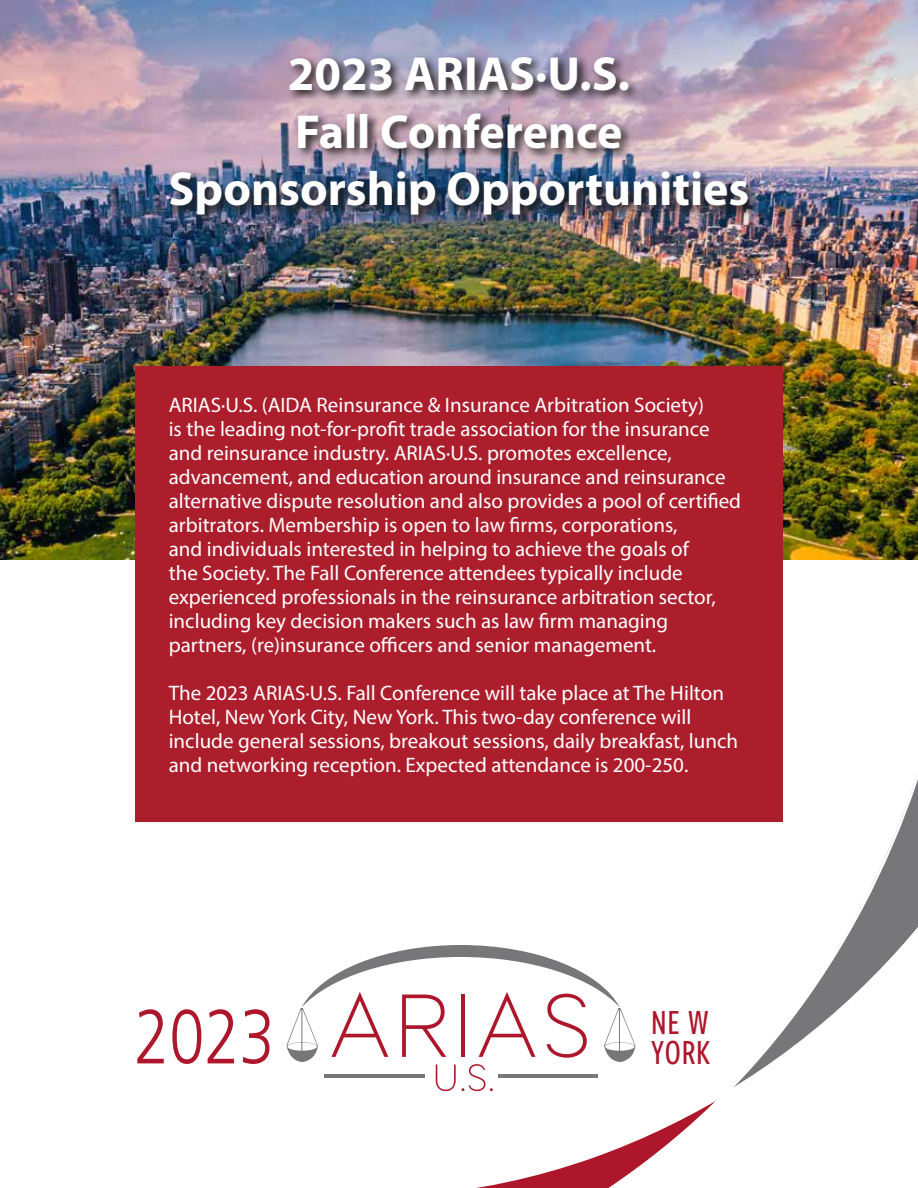
<style>
.page{position:relative;width:918px;height:1188px;background:#fff}
.page>*{position:absolute;margin:0;border:0;box-sizing:border-box;transform-origin:0 0}
.t1{font:300 76.8px "Frutiger";color:#ae172b;scale:.82 1}
.t2{font:700 48px/57.6px "Myriad Pro";color:#fff;text-align:center}
.t3{font:500 36.75px "Freight Sans Cmp Pro";color:#ae172b}
.t4{font:21px/24px "Myriad Pro";color:#fff}
</style>
<div class="page">
<img style="left:0;top:0;width:918px;height:559px">
<img style="left:429px;top:337px;width:489px;height:211px">
<svg style="left:444px;top:548px;width:474px;height:640px"></svg>
<div style="left:135px;top:366px;width:648px;height:391px;background:#ad1e2d"></div>
<div style="left:135px;top:500px;width:648px;height:322px;background:#ad1e2d"></div>
<img style="left:168px;top:53px;width:592px;height:175px">
<svg style="left:287px;top:945px;width:348px;height:146px"></svg>
<h2 class="t2" style="left:169px;top:43px;width:582px">2023 ARIAS·U.S.<br>Fall Conference<br>Sponsorship Opportunities</h2>
<p class="t4" style="left:169px;top:392px;width:574px">ARIAS·U.S. (AIDA Reinsurance &amp; Insurance Arbitration Society)<br>is the leading not-for-profit trade association for the insurance and reinsurance industry. ARIAS·U.S. promotes excellence, advancement, and education around insurance and reinsurance alternative dispute resolution and also provides a pool of certified arbitrators. Membership is open to law firms, corporations,<br>and individuals interested in helping to achieve the goals of<br>the Society. The Fall Conference attendees typically include experienced professionals in the reinsurance arbitration sector, including key decision makers such as law firm managing partners, (re)insurance officers and senior management.</p>
<p class="t4" style="left:169px;top:680px;width:571px">The 2023 ARIAS·U.S. Fall Conference will take place at The Hilton Hotel, New York City, New York. This two-day conference will include general sessions, breakout sessions, daily breakfast, lunch and networking reception. Expected attendance is 200-250.</p>
<h1 class="t1" style="left:134px;top:993px;width:173px">2023</h1>
<h3 class="t3" style="left:651px;top:998px;width:60px">NEW</h3>
<h3 class="t3" style="left:651px;top:1028px;width:61px">YORK</h3>
</div>
